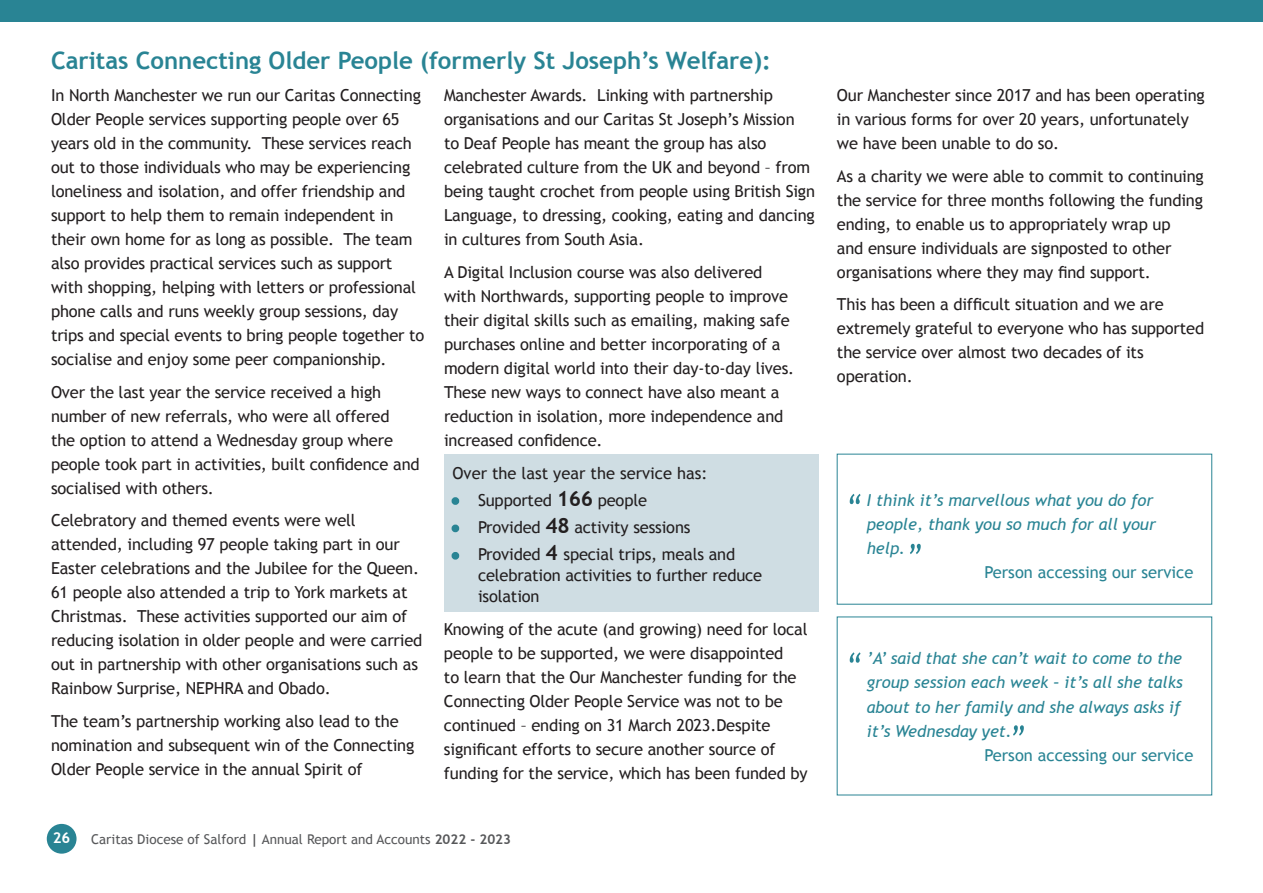
<style>
.page{position:relative;width:1263px;height:893px;background:#fff}
.page>*{position:absolute;margin:0;border:0;box-sizing:border-box;transform-origin:0 0}
.t1{font:700 24px "Trebuchet MS";color:#298494}
.t2{font:16.5px/24px "Trebuchet MS";letter-spacing:-.01em;color:#231f20}
.t3{font:italic 16.5px/24px "Trebuchet MS";color:#298494}
.t4{font:16.5px "Trebuchet MS";color:#298494}
.t5{font:700 15px "Trebuchet MS";color:#fff}
.t6{font:13.5px "Trebuchet MS";color:#57585a}
.s1{color:#298494}
.s2{font-weight:700;font-size:21px}
.s3{font-weight:700}
</style>
<div class="page">
<div style="left:444px;top:454px;width:375px;height:157px;background:#cfdde3"></div>
<div style="left:47px;top:824px;width:30px;height:30px;background:#298494;border-radius:50%"></div>
<div style="left:0;top:0;width:1263px;height:21px;background:#298494"></div>
<svg style="left:850px;top:494px;width:10px;height:10px"></svg>
<svg style="left:910px;top:544px;width:11px;height:10px"></svg>
<svg style="left:850px;top:652px;width:10px;height:11px"></svg>
<svg style="left:1013px;top:725px;width:11px;height:11px"></svg>
<h1 class="t1" style="left:51px;top:45px;width:721px">Caritas Connecting Older People (formerly St Joseph’s Welfare):</h1>
<p class="t2" style="left:51px;top:84px;width:375px">In North Manchester we run our Caritas Connecting Older People services supporting people over 65 years old in the community. These services reach out to those individuals who may be experiencing loneliness and isolation, and offer friendship and support to help them to remain independent in their own home for as long as possible. The team also provides practical services such as support with shopping, helping with letters or professional phone calls and runs weekly group sessions, day trips and special events to bring people together to socialise and enjoy some peer companionship.</p>
<p class="t2" style="left:51px;top:380px;width:370px">Over the last year the service received a high number of new referrals, who were all offered<br>the option to attend a Wednesday group where people took part in activities, built confidence and socialised with others.</p>
<p class="t2" style="left:51px;top:509px;width:373px">Celebratory and themed events were well attended, including 97 people taking part in our Easter celebrations and the Jubilee for the Queen.<br>61 people also attended a trip to York markets at Christmas. These activities supported our aim of reducing isolation in older people and were carried out in partnership with other organisations such as Rainbow Surprise, NEPHRA and Obado.</p>
<p class="t2" style="left:51px;top:709px;width:365px">The team’s partnership working also lead to the nomination and subsequent win of the Connecting<br>Older People service in the annual Spirit of</p>
<p class="t2" style="left:444px;top:84px;width:373px">Manchester Awards. Linking with partnership organisations and our Caritas St Joseph’s Mission<br>to Deaf People has meant the group has also celebrated culture from the UK and beyond – from being taught crochet from people using British Sign Language, to dressing, cooking, eating and dancing in cultures from South Asia.</p>
<p class="t2" style="left:444px;top:260px;width:352px">A Digital Inclusion course was also delivered with Northwards, supporting people to improve their digital skills such as emailing, making safe purchases online and better incorporating of a modern digital world into their day-to-day lives.<br>These new ways to connect have also meant a reduction in isolation, more independence and increased confidence.</p>
<p class="t2" style="left:452px;top:461px;width:256px">Over the last year the service has:</p>
<p class="t2" style="left:451px;top:488px;width:198px"><span class="s1">•</span> Supported <span class="s2">166</span> people</p>
<p class="t2" style="left:451px;top:515px;width:241px"><span class="s1">•</span> Provided <span class="s2">48</span> activity sessions</p>
<p class="t2" style="left:478px;top:544px;width:286px;line-height:21px;text-indent:-27px"><span class="s1">•</span> Provided <span class="s2">4</span> special trips, meals and celebration activities to further reduce isolation</p>
<p class="t2" style="left:444px;top:617px;width:365px">Knowing of the acute (and growing) need for local people to be supported, we were disappointed<br>to learn that the Our Manchester funding for the Connecting Older People Service was not to be continued – ending on 31 March 2023.Despite significant efforts to secure another source of funding for the service, which has been funded by</p>
<p class="t5" style="left:53px;top:829px;width:19px">26</p>
<p class="t6" style="left:91px;top:832px;width:421px">Caritas Diocese of Salford <span class="s3">|</span> Annual Report and Accounts <span class="s3">2022 - 2023</span></p>
<p class="t2" style="left:837px;top:84px;width:369px">Our Manchester since 2017 and has been operating in various forms for over 20 years, unfortunately we have been unable to do so.</p>
<p class="t2" style="left:837px;top:164px;width:368px">As a charity we were able to commit to continuing the service for three months following the funding ending, to enable us to appropriately wrap up<br>and ensure individuals are signposted to other organisations where they may find support.</p>
<p class="t2" style="left:837px;top:293px;width:369px">This has been a difficult situation and we are extremely grateful to everyone who has supported the service over almost two decades of its operation.</p>
<p class="t3" style="left:867px;top:488px;width:291px">I think it’s marvellous what you do for people, thank you so much for all your help.</p>
<p class="t4" style="left:984px;top:562px;width:210px">Person accessing our service</p>
<p class="t3" style="left:867px;top:647px;width:318px">’A’ said that she can’t wait to come to the group session each week – it’s all she talks about to her family and she always asks if it’s Wednesday yet.</p>
<p class="t4" style="left:984px;top:745px;width:210px">Person accessing our service</p>
</div>
